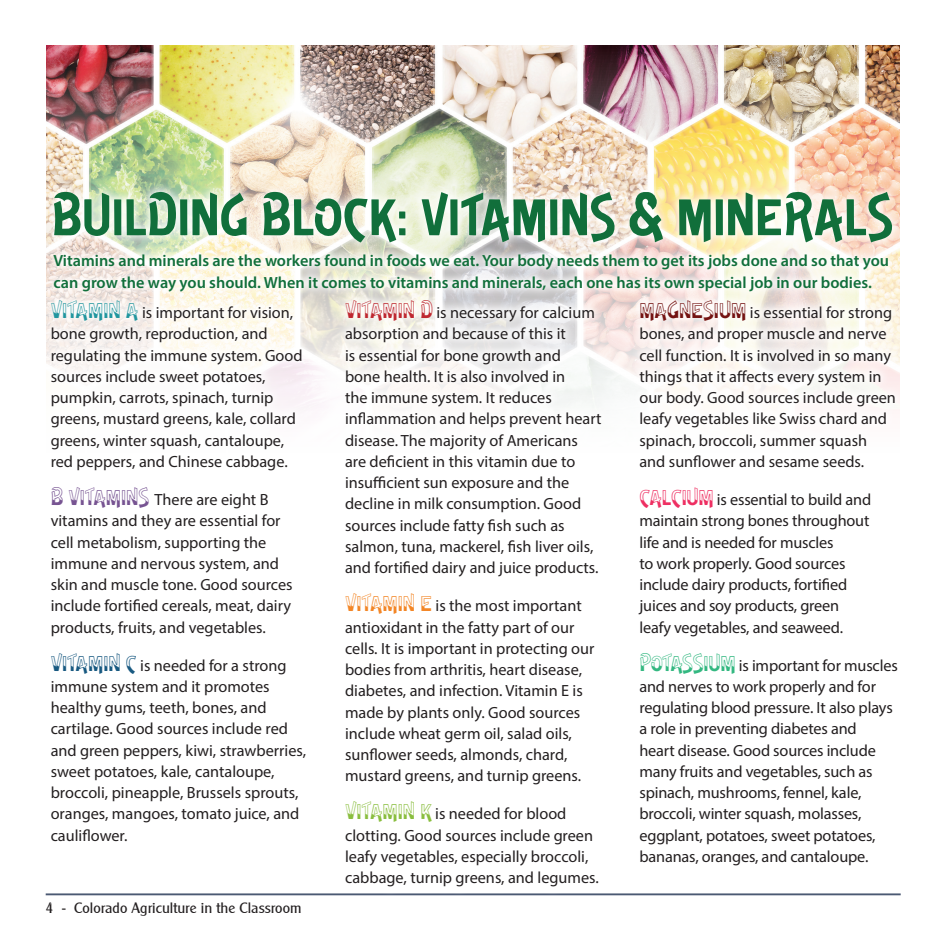
<style>
.page{position:relative;width:945px;height:945px;background:#fff}
.page>*{position:absolute;margin:0;border:0;box-sizing:border-box;transform-origin:0 0}
.t1{font:51.25px "De Little Chromatic";color:#116f3b}
.Body_copy-CFA{font:16.25px/21.2px "Myriad Pro";color:#231f20}
.Body_copy-CFA-2{font:600 16.25px/21.2px "Myriad Pro";color:#116f3b}
.t2{font:15px "Clearly Gothic";color:#231f20}
.s1{font-family:"De Little Chromatic Outline";font-size:21.25px;color:#21969f}
.s2{font-family:"De Little Chromatic Outline";font-size:21.25px;color:#775492}
.s3{font-family:"De Little Chromatic Outline";font-size:21.25px;color:#185981}
.s4{font-family:"De Little Chromatic Outline";font-size:21.25px;color:#bf2830}
.s5{font-family:"De Little Chromatic Outline";font-size:21.25px;color:#f38626}
.s6{font-family:"De Little Chromatic Outline";font-size:21.25px;color:#8abe3f}
.s7{font-family:"De Little Chromatic Outline";font-size:21.25px;color:#741312}
.s8{font-family:"De Little Chromatic Outline";font-size:21.25px;color:#ee2f62}
.s9{font-family:"De Little Chromatic Outline";font-size:21.25px;color:#33b881}
</style>
<div class="page">
<img style="left:46px;top:45px;width:854px;height:245px">
<div style="left:43px;top:244px;width:856px;height:57px;background:#fff;opacity:.89"></div>
<div style="left:44px;top:181px;width:859px;height:71px;background:#fff;opacity:.89"></div>
<p class="t1" style="left:52px;top:192px;width:843px">BUILDING BLOCK: VITAMINS &amp; MINERALS</p>
<p class="Body_copy-CFA-2" style="left:54px;top:250px;width:837px">Vitamins and minerals are the workers found in foods we eat. Your body needs them to get its jobs done and so that you can grow the way you should. When it comes to vitamins and minerals, each one has its own special job in our bodies.</p>
<p class="Body_copy-CFA" style="left:51px;top:302px;width:253px"><span class="s1">VITAMIN A</span> is important for vision, bone growth, reproduction, and regulating the immune system. Good sources include sweet potatoes, pumpkin, carrots, spinach, turnip greens, mustard greens, kale, collard greens, winter squash, cantaloupe, red peppers, and Chinese cabbage.</p>
<p class="Body_copy-CFA" style="left:51px;top:489px;width:243px"><span class="s2">B VITAMINS</span> There are eight B vitamins and they are essential for cell metabolism, supporting the immune and nervous system, and skin and muscle tone. Good sources include fortified cereals, meat, dairy products, fruits, and vegetables.</p>
<p class="Body_copy-CFA" style="left:51px;top:654px;width:257px"><span class="s3">VITAMIN C</span> is needed for a strong immune system and it promotes healthy gums, teeth, bones, and cartilage. Good sources include red and green peppers, kiwi, strawberries, sweet potatoes, kale, cantaloupe, broccoli, pineapple, Brussels sprouts, oranges, mangoes, tomato juice, and cauliflower.</p>
<p class="t2" style="left:46px;top:899px;width:257px">4 - Colorado Agriculture in the Classroom</p>
<p class="Body_copy-CFA" style="left:345px;top:302px;width:258px"><span class="s4">VITAMIN D</span> is necessary for calcium absorption and because of this it<br>is essential for bone growth and<br>bone health. It is also involved in<br>the immune system. It reduces inflammation and helps prevent heart disease. The majority of Americans are deficient in this vitamin due to insufficient sun exposure and the decline in milk consumption. Good sources include fatty fish such as salmon, tuna, mackerel, fish liver oils, and fortified dairy and juice products.</p>
<p class="Body_copy-CFA" style="left:345px;top:595px;width:251px"><span class="s5">VITAMIN E</span> is the most important antioxidant in the fatty part of our cells. It is important in protecting our bodies from arthritis, heart disease, diabetes, and infection. Vitamin E is made by plants only. Good sources include wheat germ oil, salad oils, sunflower seeds, almonds, chard, mustard greens, and turnip greens.</p>
<p class="Body_copy-CFA" style="left:345px;top:803px;width:255px"><span class="s6">VITAMIN K</span> is needed for blood clotting. Good sources include green leafy vegetables, especially broccoli, cabbage, turnip greens, and legumes.</p>
<p class="Body_copy-CFA" style="left:639px;top:302px;width:258px"><span class="s7">MAGNESIUM</span> is essential for strong bones, and proper muscle and nerve cell function. It is involved in so many things that it affects every system in our body. Good sources include green leafy vegetables like Swiss chard and spinach, broccoli, summer squash and sunflower and sesame seeds.</p>
<p class="Body_copy-CFA" style="left:639px;top:489px;width:233px"><span class="s8">CALCIUM</span> is essential to build and maintain strong bones throughout life and is needed for muscles<br>to work properly. Good sources include dairy products, fortified juices and soy products, green leafy vegetables, and seaweed.</p>
<p class="Body_copy-CFA" style="left:639px;top:654px;width:260px"><span class="s9">POTASSIUM</span> is important for muscles and nerves to work properly and for regulating blood pressure. It also plays a role in preventing diabetes and<br>heart disease. Good sources include many fruits and vegetables, such as spinach, mushrooms, fennel, kale, broccoli, winter squash, molasses, eggplant, potatoes, sweet potatoes, bananas, oranges, and cantaloupe.</p>
</div>
